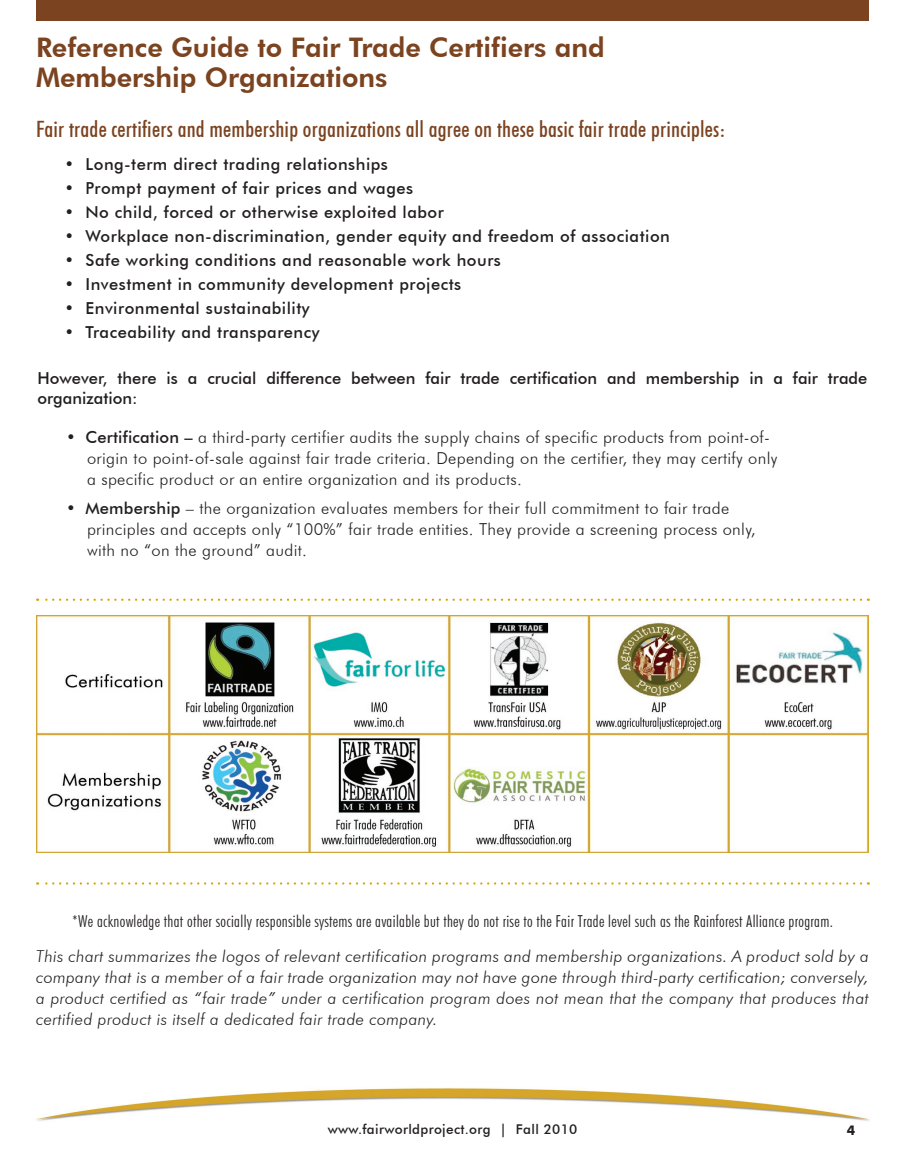
<style>
.page{position:relative;width:905px;height:1175px;background:#fff}
.page>*{position:absolute;margin:0;border:0;box-sizing:border-box;transform-origin:0 0}
.t1{font:800 27px/30px "Futura BT";color:#7b4320}
.Body{font:500 condensed 22.5px "Futura BT";letter-spacing:.01em;color:#7b4320}
.t2{font:300 16.5px/21px "Futura BT";letter-spacing:.02em;color:#231f20}
.t3{font:italic 300 16.5px/21px "Futura BT";letter-spacing:.02em;color:#231f20;text-align:justify}
.t4{font:500 16.5px "Futura BT";letter-spacing:.03em;color:#231f20}
.t5{font:300 condensed 16.5px "Futura BT";letter-spacing:.02em;color:#231f20}
.t6{font:500 16.5px/19.5px "Futura BT";color:#231f20}
.t7{font:500 13.5px "Futura BT";letter-spacing:.025em;color:#231f20}
.t8{font:700 13.5px "Futura BT";color:#231f20}
.s1{font-weight:500}
</style>
<div class="page">
<img style="left:36px;top:1088px;width:833px;height:33px">
<div style="left:36px;top:0;width:832px;height:21px;background:#7b4320"></div>
<img style="left:36px;top:615px;width:832px;height:237px">
<svg style="left:37px;top:598px;width:824px;height:3px"></svg>
<svg style="left:37px;top:882px;width:824px;height:2px"></svg>
<p class="t1" style="left:36px;top:32px;width:570px">Reference Guide to Fair Trade Certifiers and<br>Membership Organizations</p>
<p class="Body" style="left:36px;top:115px;width:691px">Fair trade certifiers and membership organizations all agree on these basic fair trade principles:</p>
<p class="t4" style="left:64px;top:154px;width:325px">• Long-term direct trading relationships</p>
<p class="t4" style="left:64px;top:178px;width:350px">• Prompt payment of fair prices and wages</p>
<p class="t4" style="left:64px;top:202px;width:381px">• No child, forced or otherwise exploited labor</p>
<p class="t4" style="left:64px;top:226px;width:607px">• Workplace non-discrimination, gender equity and freedom of association</p>
<p class="t4" style="left:64px;top:250px;width:438px">• Safe working conditions and reasonable work hours</p>
<p class="t4" style="left:64px;top:274px;width:398px">• Investment in community development projects</p>
<p class="t4" style="left:64px;top:298px;width:246px">• Environmental sustainability</p>
<p class="t4" style="left:64px;top:322px;width:256px">• Traceability and transparency</p>
<p class="t6" style="left:38px;top:369px;width:831px">However, there is a crucial difference between fair trade certification and membership in a fair trade organization:</p>
<p class="t2" style="left:87px;top:426px;width:692px;text-indent:-21px"><span class="s1">• Certification –</span> a third-party certifier audits the supply chains of specific products from point-of&shy;origin to point-of-sale against fair trade criteria. Depending on the certifier, they may certify only a specific product or an entire organization and its products.</p>
<p class="t2" style="left:87px;top:497px;width:670px;text-indent:-21px"><span class="s1">• Membership</span> – the organization evaluates members for their full commitment to fair trade principles and accepts only “100%” fair trade entities. They provide a screening process only, with no “on the ground” audit.</p>
<p class="t5" style="left:72px;top:911px;width:762px">*We acknowledge that other socially responsible systems are available but they do not rise to the Fair Trade level such as the Rainforest Alliance program.</p>
<p class="t3" style="left:36px;top:945px;width:834px">This chart summarizes the logos of relevant certification programs and membership organizations. A product sold by a company that is a member of a fair trade organization may not have gone through third-party certification; conversely, a product certified as “fair trade” under a certification program does not mean that the company that produces that certified product is itself a dedicated fair trade company.</p>
<p class="t7" style="left:327px;top:1121px;width:251px">www.fairworldproject.org | Fall 2010</p>
<p class="t8" style="left:846px;top:1121px;width:10px">4</p>
</div>
